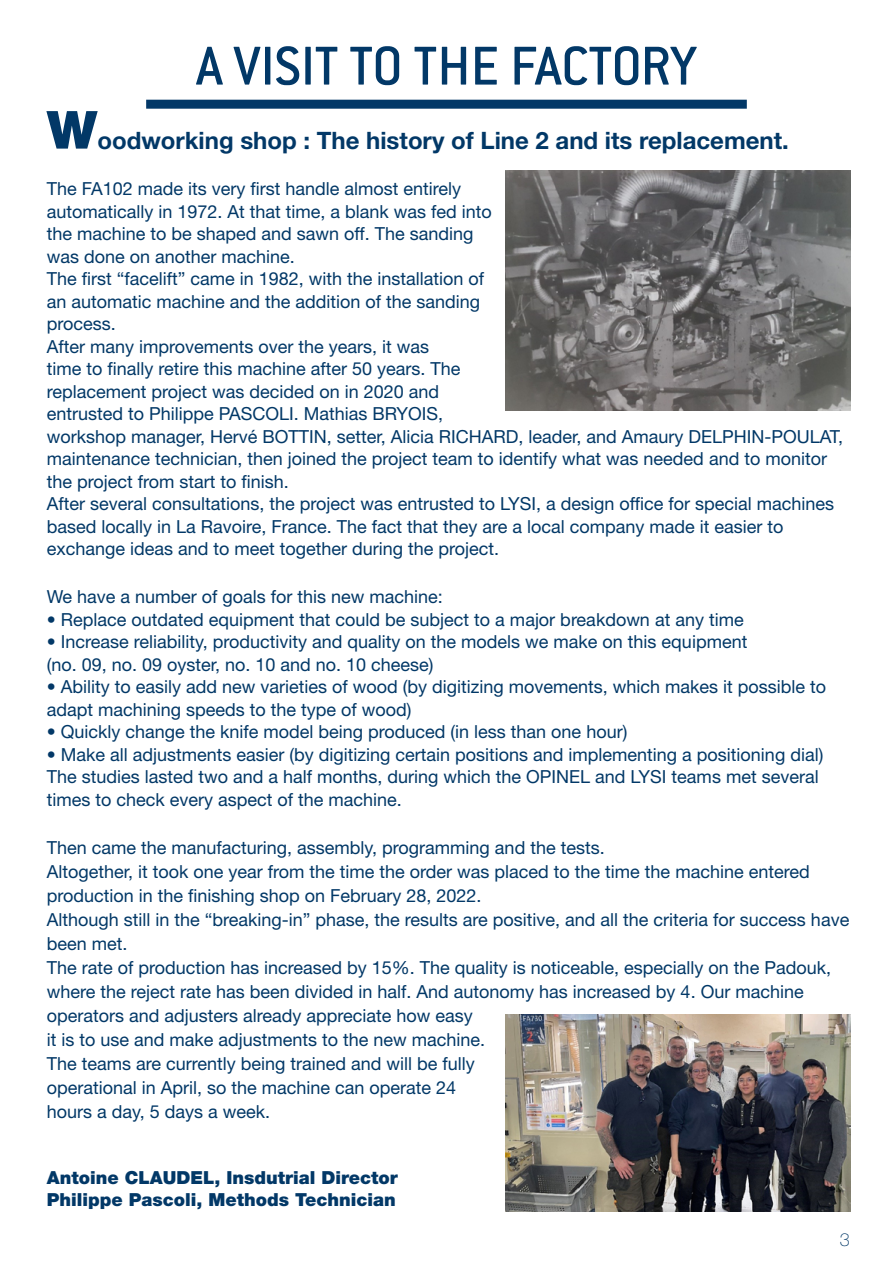
<style>
.page{position:relative;width:893px;height:1263px;background:#fff}
.page>*{position:absolute;margin:0;border:0;box-sizing:border-box;transform-origin:0 0}
.t1{font:500 60px "Conduit ITC Std";letter-spacing:-.015em;color:#023867}
.t2{font:700 24px "Helvetica Neue LT Std";color:#023867}
.t3{font:18px/22.5px "Helvetica Neue LT Std";color:#023867}
.t4{font:900 18px/22.5px "Helvetica Neue LT Std";color:#023867}
.t5{font:100 18px "Helvetica Neue LT Std";color:#023867}
.s1{font-weight:900;font-size:52.5px}
</style>
<div class="page">
<div style="left:146px;top:100px;width:601px;height:9px;background:#023867"></div>
<img style="left:505px;top:170px;width:345px;height:241px">
<img style="left:505px;top:1014px;width:345px;height:198px">
<h1 class="t1" style="left:196px;top:30px;width:503px">A VISIT TO THE FACTORY</h1>
<h2 class="t2" style="left:47px;top:125px;width:744px"><span class="s1">W</span>oodworking shop : The history of Line 2 and its replacement.</h2>
<p class="t3" style="left:47px;top:177px;width:798px">The FA102 made its very first handle almost entirely<br>automatically in 1972. At that time, a blank was fed into<br>the machine to be shaped and sawn off. The sanding<br>was done on another machine.<br>The first “facelift” came in 1982, with the installation of<br>an automatic machine and the addition of the sanding<br>process.<br>After many improvements over the years, it was<br>time to finally retire this machine after 50 years. The<br>replacement project was decided on in 2020 and<br>entrusted to Philippe PASCOLI. Mathias BRYOIS,<br>workshop manager, Hervé BOTTIN, setter, Alicia RICHARD, leader, and Amaury DELPHIN-POULAT, maintenance technician, then joined the project team to identify what was needed and to monitor the project from start to finish.<br>After several consultations, the project was entrusted to LYSI, a design office for special machines based locally in La Ravoire, France. The fact that they are a local company made it easier to exchange ideas and to meet together during the project.</p>
<p class="t3" style="left:47px;top:585px;width:398px">We have a number of goals for this new machine:</p>
<p class="t3" style="left:47px;top:608px;width:698px">• Replace outdated equipment that could be subject to a major breakdown at any time</p>
<p class="t3" style="left:47px;top:630px;width:702px">• Increase reliability, productivity and quality on the models we make on this equipment (no. 09, no. 09 oyster, no. 10 and no. 10 cheese)</p>
<p class="t3" style="left:47px;top:675px;width:781px">• Ability to easily add new varieties of wood (by digitizing movements, which makes it possible to adapt machining speeds to the type of wood)</p>
<p class="t3" style="left:47px;top:720px;width:582px">• Quickly change the knife model being produced (in less than one hour)</p>
<p class="t3" style="left:47px;top:743px;width:778px">• Make all adjustments easier (by digitizing certain positions and implementing a positioning dial)<br>The studies lasted two and a half months, during which the OPINEL and LYSI teams met several times to check every aspect of the machine.</p>
<p class="t3" style="left:47px;top:835px;width:804px;line-height:24px">Then came the manufacturing, assembly, programming and the tests.<br>Altogether, it took one year from the time the order was placed to the time the machine entered production in the finishing shop on February 28, 2022.<br>Although still in the “breaking-in” phase, the results are positive, and all the criteria for success have been met.<br>The rate of production has increased by 15%. The quality is noticeable, especially on the Padouk, where the reject rate has been divided in half. And autonomy has increased by 4. Our machine operators and adjusters already appreciate how easy<br>it is to use and make adjustments to the new machine.<br>The teams are currently being trained and will be fully<br>operational in April, so the machine can operate 24<br>hours a day, 5 days a week.</p>
<p class="t4" style="left:47px;top:1166px;width:353px">Antoine CLAUDEL, Insdutrial Director<br>Philippe Pascoli, Methods Technician</p>
<p class="t5" style="left:840px;top:1229px;width:12px">3</p>
</div>
